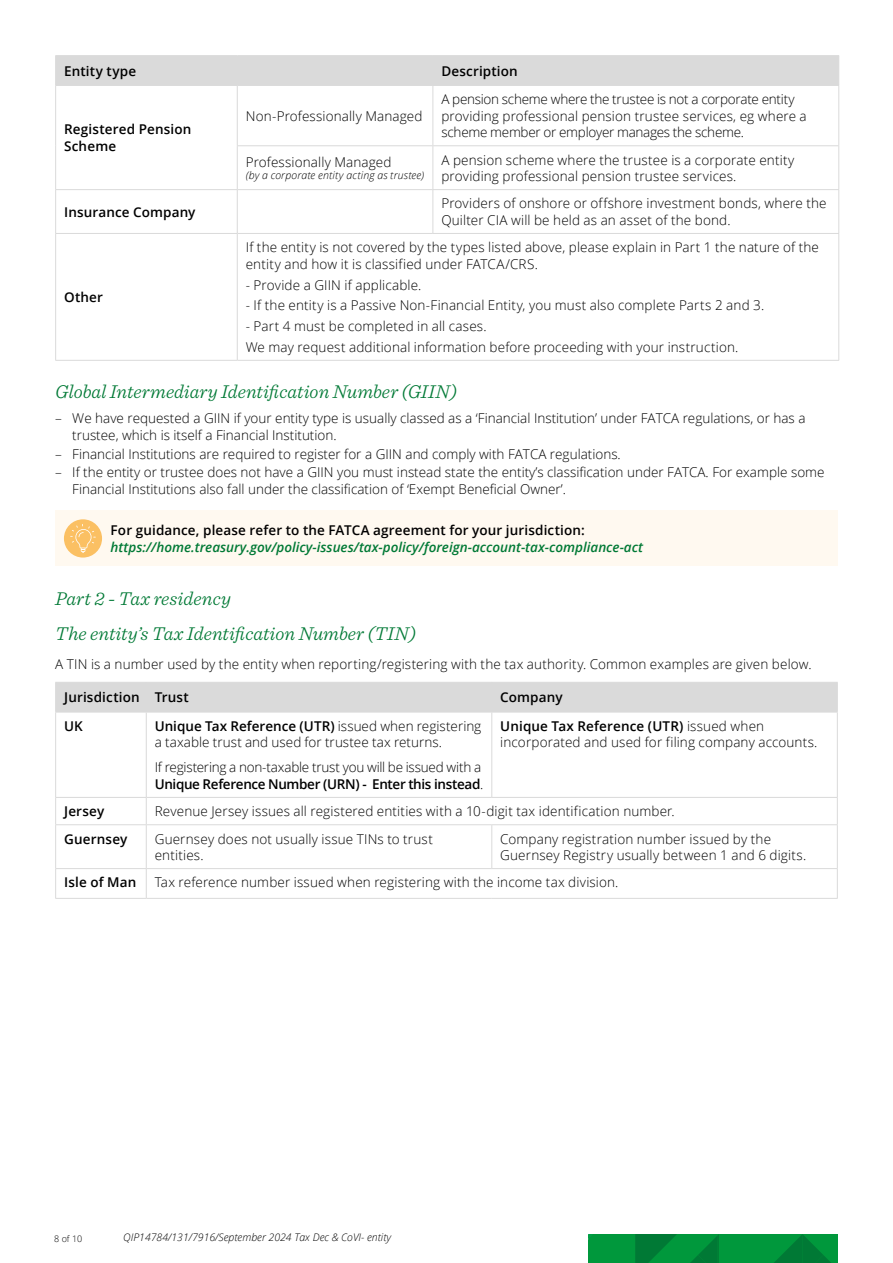
<style>
.page{position:relative;width:893px;height:1263px;background:#fff}
.page>*{position:absolute;margin:0;border:0;box-sizing:border-box;transform-origin:0 0}
.t1{font:italic 300 19.5px/35.2px "Sentinel";color:#007935}
.t2{font:300 13.5px/16.5px "Open Sans";letter-spacing:.005em;color:#000}
.t3{font:300 13.5px/16.5px "Open Sans";letter-spacing:-.015em;color:#000}
.t4{font:600 13.5px/16.5px "Open Sans";letter-spacing:.01em;color:#000}
.t5{font:300 13.5px/16.5px "Open Sans";letter-spacing:-.02em;color:#000}
.t6{font:italic 600 13.5px "Open Sans";color:#007935}
.t7{font:600 13.5px "Open Sans";letter-spacing:.01em;color:#000}
.t8{font:italic 300 10.5px "Open Sans";color:#000}
.t9{font:300 9px "Open Sans";color:#000}
.s1{font-weight:600}
</style>
<div class="page">
<svg style="left:589px;top:1234px;width:249px;height:29px;background:#008f3a"></svg>
<hr style="left:55px;top:55px;width:182px;height:1px;background:#dadada">
<hr style="left:237px;top:55px;width:196px;height:1px;background:#dadada">
<hr style="left:433px;top:55px;width:406px;height:1px;background:#dadada">
<div style="left:55px;top:56px;width:784px;height:29px;background:#dadada"></div>
<hr style="left:55px;top:85px;width:182px;height:1px;background:#dadada">
<hr style="left:55px;top:86px;width:1px;height:60px;background:#dadada">
<hr style="left:237px;top:85px;width:196px;height:1px;background:#dadada">
<hr style="left:237px;top:86px;width:1px;height:59px;background:#dadada">
<hr style="left:433px;top:85px;width:406px;height:1px;background:#dadada">
<hr style="left:432px;top:86px;width:1px;height:59px;background:#dadada">
<hr style="left:838px;top:86px;width:1px;height:59px;background:#dadada">
<hr style="left:55px;top:146px;width:1px;height:43px;background:#dadada">
<hr style="left:237px;top:145px;width:196px;height:1px;background:#dadada">
<hr style="left:237px;top:146px;width:1px;height:43px;background:#dadada">
<hr style="left:433px;top:145px;width:406px;height:1px;background:#dadada">
<hr style="left:432px;top:146px;width:1px;height:43px;background:#dadada">
<hr style="left:838px;top:146px;width:1px;height:43px;background:#dadada">
<hr style="left:55px;top:189px;width:182px;height:1px;background:#dadada">
<hr style="left:55px;top:190px;width:1px;height:43px;background:#dadada">
<hr style="left:237px;top:189px;width:196px;height:1px;background:#dadada">
<hr style="left:237px;top:190px;width:1px;height:43px;background:#dadada">
<hr style="left:433px;top:189px;width:406px;height:1px;background:#dadada">
<hr style="left:432px;top:190px;width:1px;height:43px;background:#dadada">
<hr style="left:838px;top:190px;width:1px;height:43px;background:#dadada">
<hr style="left:55px;top:233px;width:182px;height:1px;background:#dadada">
<hr style="left:55px;top:234px;width:1px;height:126px;background:#dadada">
<hr style="left:237px;top:233px;width:196px;height:1px;background:#dadada">
<hr style="left:237px;top:234px;width:1px;height:126px;background:#dadada">
<hr style="left:433px;top:233px;width:406px;height:1px;background:#dadada">
<hr style="left:838px;top:234px;width:1px;height:126px;background:#dadada">
<hr style="left:55px;top:360px;width:182px;height:1px;background:#dadada">
<hr style="left:237px;top:360px;width:196px;height:1px;background:#dadada">
<hr style="left:433px;top:360px;width:406px;height:1px;background:#dadada">
<div style="left:55px;top:511px;width:783px;height:55px;background:#fff9f0"></div>
<div style="left:64px;top:519px;width:38px;height:38px;background:#fbc063;border-radius:50%"></div>
<svg style="left:70px;top:524px;width:26px;height:29px"></svg>
<div style="left:55px;top:682px;width:783px;height:30px;background:#dadada"></div>
<hr style="left:55px;top:712px;width:91px;height:1px;background:#dadada">
<hr style="left:55px;top:712px;width:1px;height:85px;background:#dadada">
<hr style="left:146px;top:712px;width:346px;height:1px;background:#dadada">
<hr style="left:146px;top:712px;width:1px;height:85px;background:#dadada">
<hr style="left:492px;top:712px;width:346px;height:1px;background:#dadada">
<hr style="left:491px;top:712px;width:1px;height:85px;background:#dadada">
<hr style="left:837px;top:712px;width:1px;height:85px;background:#dadada">
<hr style="left:55px;top:797px;width:91px;height:1px;background:#dadada">
<svg style="left:55px;top:798px;width:1px;height:26px"></svg>
<hr style="left:146px;top:797px;width:346px;height:1px;background:#dadada">
<svg style="left:146px;top:798px;width:1px;height:26px"></svg>
<hr style="left:492px;top:797px;width:346px;height:1px;background:#dadada">
<svg style="left:837px;top:798px;width:1px;height:26px"></svg>
<hr style="left:55px;top:824px;width:91px;height:1px;background:#dadada">
<hr style="left:55px;top:825px;width:1px;height:43px;background:#dadada">
<hr style="left:146px;top:824px;width:346px;height:1px;background:#dadada">
<hr style="left:146px;top:825px;width:1px;height:43px;background:#dadada">
<hr style="left:492px;top:824px;width:346px;height:1px;background:#dadada">
<hr style="left:491px;top:825px;width:1px;height:43px;background:#dadada">
<hr style="left:837px;top:825px;width:1px;height:43px;background:#dadada">
<hr style="left:55px;top:868px;width:91px;height:1px;background:#dadada">
<svg style="left:55px;top:869px;width:1px;height:29px"></svg>
<hr style="left:146px;top:868px;width:346px;height:1px;background:#dadada">
<svg style="left:146px;top:869px;width:1px;height:29px"></svg>
<hr style="left:492px;top:868px;width:346px;height:1px;background:#dadada">
<svg style="left:837px;top:869px;width:1px;height:29px"></svg>
<hr style="left:55px;top:898px;width:91px;height:1px;background:#dadada">
<hr style="left:146px;top:898px;width:346px;height:1px;background:#dadada">
<hr style="left:492px;top:898px;width:346px;height:1px;background:#dadada">
<p class="t4" style="left:64px;top:62px;width:74px">Entity type</p>
<p class="t4" style="left:441px;top:62px;width:78px">Description</p>
<p class="t4" style="left:64px;top:121px;width:129px">Registered Pension<br>Scheme</p>
<p class="t2" style="left:246px;top:107px;width:178px">Non-Professionally Managed</p>
<p class="t2" style="left:246px;top:153px;width:147px">Professionally Managed</p>
<p class="t8" style="left:246px;top:168px;width:180px">(by a corporate entity acting as trustee)</p>
<p class="t3" style="left:441px;top:91px;width:367px">A pension scheme where the trustee is not a corporate entity providing professional pension trustee services, eg where a scheme member or employer manages the scheme.</p>
<p class="t2" style="left:441px;top:151px;width:355px">A pension scheme where the trustee is a corporate entity providing professional pension trustee services.</p>
<p class="t4" style="left:64px;top:203px;width:133px">Insurance Company</p>
<p class="t2" style="left:441px;top:195px;width:387px">Providers of onshore or offshore investment bonds, where the<br>Quilter CIA will be held as an asset of the bond.</p>
<p class="t2" style="left:246px;top:239px;width:575px">If the entity is not covered by the types listed above, please explain in Part 1 the nature of the entity and how it is classified under FATCA/CRS.</p>
<p class="t2" style="left:246px;top:276px;width:177px">- Provide a GIIN if applicable.</p>
<p class="t2" style="left:246px;top:297px;width:520px">- If the entity is a Passive Non-Financial Entity, you must also complete Parts 2 and 3.</p>
<p class="t2" style="left:246px;top:315px;width:494px;line-height:20.7px">- Part 4 must be completed in all cases.<br>We may request additional information before proceeding with your instruction.</p>
<h1 class="t1" style="left:55px;top:373px;width:403px">Global Intermediary Identification Number (GIIN)</h1>
<p class="t2" style="left:72px;top:410px;width:735px;text-indent:-17px">– We have requested a GIIN if your entity type is usually classed as a ‘Financial Institution’ under FATCA regulations, or has a trustee, which is itself a Financial Institution.</p>
<p class="t2" style="left:55px;top:445px;width:567px">– Financial Institutions are required to register for a GIIN and comply with FATCA regulations.</p>
<p class="t2" style="left:72px;top:464px;width:754px;text-indent:-17px">– If the entity or trustee does not have a GIIN you must instead state the entity’s classification under FATCA. For example some<br>Financial Institutions also fall under the classification of ‘Exempt Beneficial Owner’.</p>
<p class="t7" style="left:111px;top:521px;width:476px">For guidance, please refer to the FATCA agreement for your jurisdiction:</p>
<p class="t6" style="left:111px;top:538px;width:534px">https://home.treasury.gov/policy-issues/tax-policy/foreign-account-tax-compliance-act</p>
<h1 class="t1" style="left:55px;top:579px;width:362px">Part 2 - Tax residency<br>The entity’s Tax Identification Number (TIN)</h1>
<p class="t2" style="left:55px;top:656px;width:758px">A TIN is a number used by the entity when reporting/registering with the tax authority. Common examples are given below.</p>
<p class="t4" style="left:64px;top:689px;width:126px">Jurisdiction Trust</p>
<p class="t4" style="left:500px;top:689px;width:64px">Company</p>
<p class="t4" style="left:64px;top:717px;width:20px">UK</p>
<p class="t2" style="left:155px;top:717px;width:328px"><span class="s1">Unique Tax Reference (UTR)</span> issued when registering a taxable trust and used for trustee tax returns.</p>
<p class="t5" style="left:155px;top:759px;width:330px">If registering a non-taxable trust you will be issued with a<br><span class="s1">Unique Reference Number (URN) - Enter this instead</span>.</p>
<p class="t4" style="left:64px;top:289px;width:40px">Other</p>
<p class="t2" style="left:500px;top:717px;width:319px"><span class="s1">Unique Tax Reference (UTR)</span> issued when incorporated and used for filing company accounts.</p>
<p class="t4" style="left:64px;top:803px;width:42px">Jersey</p>
<p class="t2" style="left:155px;top:803px;width:522px">Revenue Jersey issues all registered entities with a 10-digit tax identification number.</p>
<p class="t4" style="left:64px;top:830px;width:65px">Guernsey</p>
<p class="t2" style="left:155px;top:830px;width:280px">Guernsey does not usually issue TINs to trust entities.</p>
<p class="t2" style="left:500px;top:830px;width:307px">Company registration number issued by the<br>Guernsey Registry usually between 1 and 6 digits.</p>
<p class="t4" style="left:64px;top:874px;width:74px">Isle of Man</p>
<p class="t2" style="left:155px;top:874px;width:465px">Tax reference number issued when registering with the income tax division.</p>
<p class="t9" style="left:54px;top:1232px;width:30px">8 of 10</p>
<p class="t8" style="left:123px;top:1230px;width:269px">QIP14784/131/7916/September 2024 Tax Dec &amp; CoVI- entity</p>
</div>
